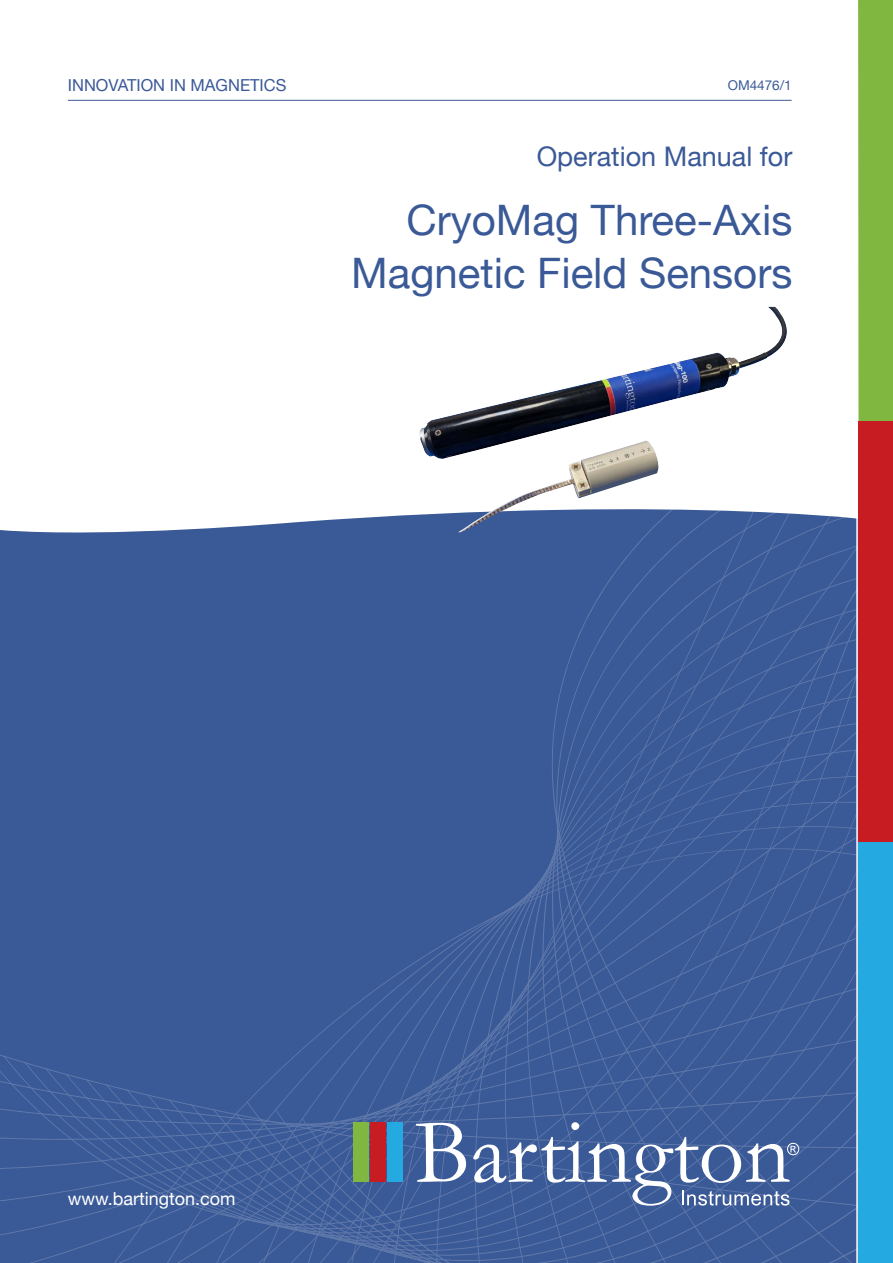
<style>
.page{position:relative;width:893px;height:1263px;background:#fff}
.page>*{position:absolute;margin:0;border:0;box-sizing:border-box;transform-origin:0 0}
.t1{font:42px/52.5px "Helvetica Neue";color:#3a5997;text-align:right}
.t2{font:27px "Helvetica Neue";color:#3a5997}
.t3{font:18px "Helvetica Neue";color:#fff}
.t4{font:16.5px "Helvetica Neue";color:#3a5997}
.t5{font:13.5px "Helvetica Neue";color:#3a5997}
</style>
<div class="page">
<div style="left:3px;top:533px;width:853px;height:17px;background:#3a5997"></div>
<div style="left:0;top:550px;width:856px;height:537px;background:#3a5997"></div>
<hr style="left:68px;top:100px;width:724px;height:1px;background:#3a5997">
<svg style="left:0;top:1087px;width:856px;height:176px;background:#45629c"></svg>
<div style="left:353px;top:1122px;width:15px;height:59px;background:#7fb740"></div>
<div style="left:370px;top:1122px;width:16px;height:59px;background:#c61c22"></div>
<div style="left:387px;top:1122px;width:16px;height:59px;background:#24aae1"></div>
<div style="left:858px;top:0;width:35px;height:421px;background:#7fb740"></div>
<div style="left:858px;top:421px;width:35px;height:421px;background:#c61c22"></div>
<div style="left:858px;top:842px;width:35px;height:421px;background:#24aae1"></div>
<img style="left:418px;top:307px;width:376px;height:225px">
<p class="t4" style="left:68px;top:73px;width:220px">INNOVATION IN MAGNETICS</p>
<p class="t5" style="left:728px;top:76px;width:66px">OM4476/1</p>
<p class="t2" style="left:537px;top:137px;width:257px">Operation Manual for</p>
<p class="t1" style="left:351px;top:196px;width:443px">CryoMag Three-Axis<br>Magnetic Field Sensors</p>
<p class="t3" style="left:68px;top:1185px;width:169px">www.bartington.com</p>
</div>
